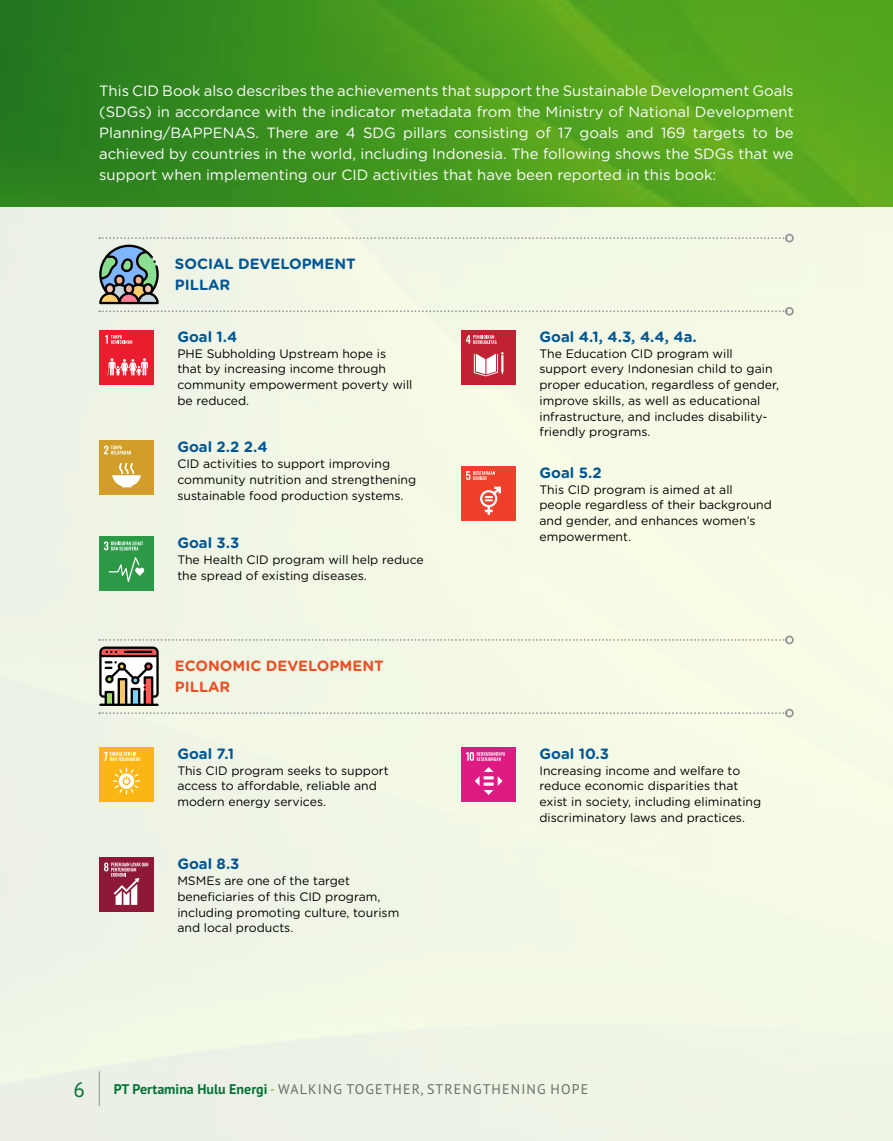
<style>
.page{position:relative;width:893px;height:1141px;background:#fff}
.page>*{position:absolute;margin:0;border:0;box-sizing:border-box;transform-origin:0 0}
.t1{font:21px "PT Sans Pro";color:#00723b}
.t2{font:14.88px/21px "Gotham Rounded";color:#fff;text-align:justify}
.t3{font:700 14.88px/21px "Gotham Rounded";color:#005694}
.t4{font:700 14.88px/21px "Gotham Rounded";color:#e95125}
.t5{font:14px "PT Sans Pro";letter-spacing:.08em;color:#6d6e71}
.t6{font:12.25px/15.8px "Gotham Rounded";color:#000}
.s1{font-weight:700;color:#00723b}
.s2{color:#8fb03d}
</style>
<div class="page">
<div style="left:0;top:207px;width:893px;height:934px;background:#f2f8e6"></div>
<img style="left:0;top:0;width:893px;height:207px">
<svg style="left:99px;top:245px;width:60px;height:59px;background:#7a8c88"></svg>
<svg style="left:99px;top:310px;width:686px;height:2px"></svg>
<div style="left:785px;top:307px;width:9px;height:9px;border:2px solid #939598;border-radius:50%"></div>
<svg style="left:99px;top:237px;width:686px;height:2px"></svg>
<div style="left:785px;top:234px;width:9px;height:8px;border:2px solid #939598;border-radius:50%"></div>
<svg style="left:99px;top:647px;width:60px;height:59px"></svg>
<svg style="left:99px;top:712px;width:686px;height:2px"></svg>
<div style="left:785px;top:709px;width:9px;height:8px;border:2px solid #939598;border-radius:50%"></div>
<svg style="left:99px;top:639px;width:686px;height:2px"></svg>
<div style="left:785px;top:636px;width:9px;height:8px;border:2px solid #939598;border-radius:50%"></div>
<div style="left:99px;top:330px;width:55px;height:54px;background:#ea1c2d"></div>
<svg style="left:105px;top:335px;width:27px;height:9px"></svg>
<svg style="left:107px;top:358px;width:41px;height:18px"></svg>
<div style="left:99px;top:747px;width:55px;height:54px;background:#fcb614"></div>
<svg style="left:104px;top:752px;width:36px;height:9px"></svg>
<svg style="left:113px;top:767px;width:27px;height:28px"></svg>
<div style="left:461px;top:747px;width:55px;height:54px;background:#df1a82"></div>
<svg style="left:466px;top:752px;width:39px;height:9px"></svg>
<svg style="left:475px;top:767px;width:28px;height:28px"></svg>
<div style="left:461px;top:330px;width:55px;height:54px;background:#c22033"></div>
<svg style="left:466px;top:335px;width:31px;height:9px"></svg>
<svg style="left:474px;top:352px;width:29px;height:24px"></svg>
<div style="left:99px;top:440px;width:55px;height:55px;background:#d19e2a"></div>
<svg style="left:104px;top:446px;width:27px;height:8px"></svg>
<svg style="left:112px;top:463px;width:29px;height:24px"></svg>
<div style="left:99px;top:857px;width:55px;height:55px;background:#8e1837"></div>
<svg style="left:104px;top:863px;width:44px;height:42px"></svg>
<div style="left:461px;top:466px;width:55px;height:55px;background:#ee402a"></div>
<svg style="left:466px;top:471px;width:29px;height:9px"></svg>
<svg style="left:480px;top:487px;width:21px;height:28px"></svg>
<div style="left:99px;top:536px;width:55px;height:55px;background:#2c9947"></div>
<svg style="left:104px;top:541px;width:39px;height:9px"></svg>
<svg style="left:109px;top:557px;width:35px;height:25px"></svg>
<p class="t2" style="left:99px;top:80px;width:696px">This CID Book also describes the achievements that support the Sustainable Development Goals (SDGs) in accordance with the indicator metadata from the Ministry of National Development Planning/BAPPENAS. There are 4 SDG pillars consisting of 17 goals and 169 targets to be achieved by countries in the world, including Indonesia. The following shows the SDGs that we support when implementing our CID activities that have been reported in this book:</p>
<p class="t3" style="left:175px;top:252px;width:183px">SOCIAL DEVELOPMENT<br>PILLAR</p>
<p class="t3" style="left:177px;top:325px;width:62px">Goal 1.4</p>
<p class="t6" style="left:177px;top:345px;width:237px">PHE Subholding Upstream hope is that by increasing income through community empowerment poverty will be reduced.</p>
<p class="t3" style="left:177px;top:436px;width:92px">Goal 2.2 2.4</p>
<p class="t6" style="left:177px;top:455px;width:240px">CID activities to support improving community nutrition and strengthening sustainable food production systems.</p>
<p class="t3" style="left:177px;top:532px;width:64px">Goal 3.3</p>
<p class="t6" style="left:177px;top:551px;width:248px">The Health CID program will help reduce the spread of existing diseases.</p>
<p class="t4" style="left:175px;top:654px;width:210px">ECONOMIC DEVELOPMENT<br>PILLAR</p>
<p class="t3" style="left:177px;top:742px;width:58px">Goal 7.1</p>
<p class="t6" style="left:177px;top:762px;width:213px">This CID program seeks to support access to affordable, reliable and modern energy services.</p>
<p class="t3" style="left:177px;top:853px;width:64px">Goal 8.3</p>
<p class="t6" style="left:177px;top:872px;width:223px">MSMEs are one of the target beneficiaries of this CID program, including promoting culture, tourism and local products.</p>
<p class="t3" style="left:539px;top:325px;width:159px">Goal 4.1, 4.3, 4.4, 4a.</p>
<p class="t6" style="left:539px;top:345px;width:241px">The Education CID program will support every Indonesian child to gain proper education, regardless of gender, improve skills, as well as educational infrastructure, and includes disability&shy;friendly programs.</p>
<p class="t3" style="left:539px;top:461px;width:64px">Goal 5.2</p>
<p class="t6" style="left:539px;top:481px;width:234px">This CID program is aimed at all people regardless of their background and gender, and enhances women’s empowerment.</p>
<p class="t3" style="left:539px;top:742px;width:71px">Goal 10.3</p>
<p class="t6" style="left:539px;top:762px;width:223px">Increasing income and welfare to reduce economic disparities that exist in society, including eliminating discriminatory laws and practices.</p>
<h1 class="t1" style="left:73px;top:1076px;width:13px">6</h1>
<p class="t5" style="left:114px;top:1080px;width:476px"><span class="s1">PT Pertamina Hulu Energi</span> <span class="s2">-</span> WALKING TOGETHER, STRENGTHENING HOPE</p>
</div>
